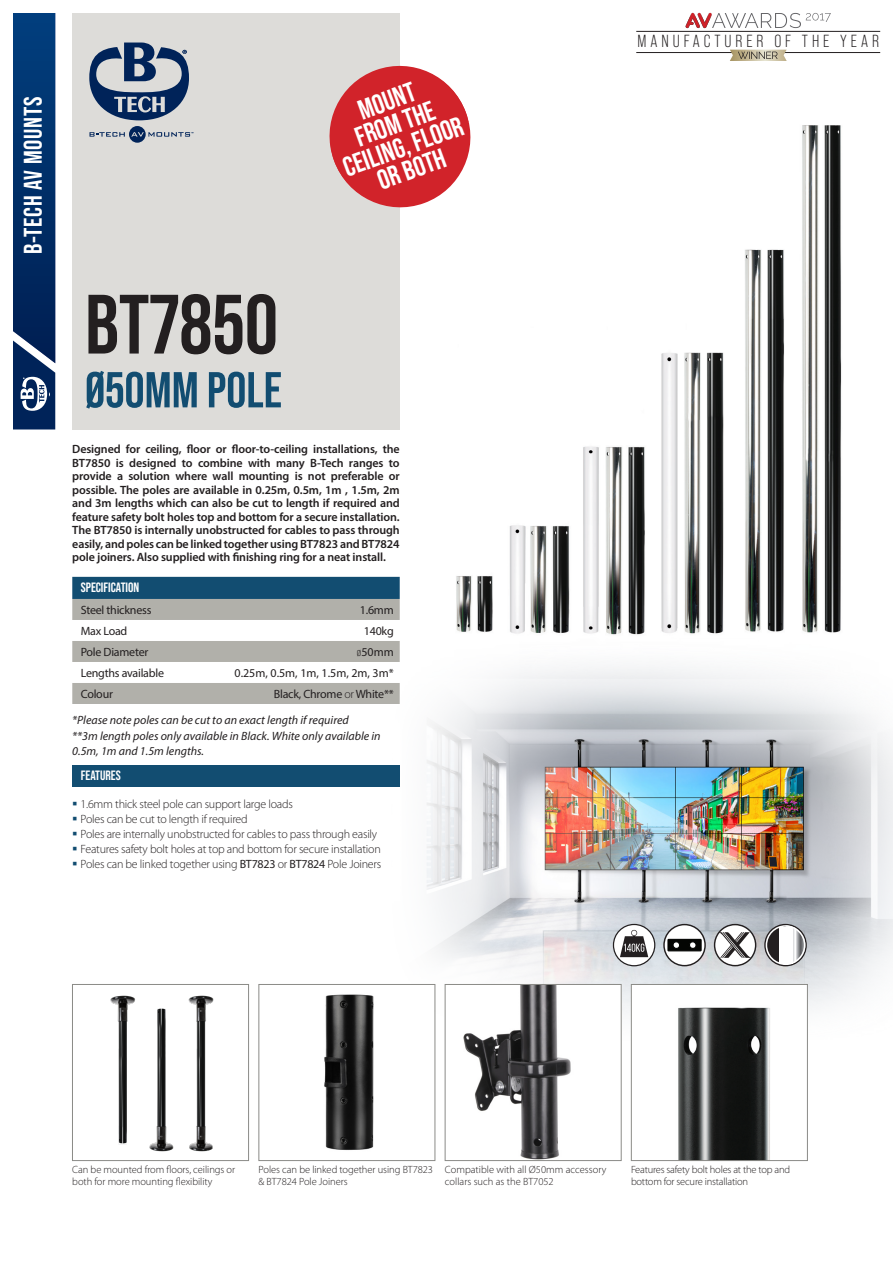
<style>
.page{position:relative;width:893px;height:1263px;background:#fff}
.page>*{position:absolute;margin:0;border:0;box-sizing:border-box;transform-origin:0 0}
.t1{font:700 83.85px "Bebas Neue Pro";color:#231f20}
.t2{font:700 50.4px "Bebas Neue Pro";color:#124d71}
.t3{font:700 27.75px "Bebas Neue Pro";color:#fff}
.t4{font:700 25.5px "Bebas Neue Pro";letter-spacing:.03em;color:#fff}
.t5{font:17.55px "Bebas Neue Pro";letter-spacing:.225em;color:#231f20}
.t6{font:700 13.5px "Bebas Neue Pro";color:#fff}
.t7{font:600 12px/13.5px "Myriad Pro";letter-spacing:-.01em;color:#231f20;text-align:justify}
.t8{font:300 12px "Myriad Pro";letter-spacing:-.02em;color:#231f20}
.t9{font:italic 12px "Myriad Pro";color:#231f20}
.t10{font:12px "Myriad Pro";letter-spacing:-.02em;color:#231f20}
.t11{font:12px "Myriad Pro";color:#231f20}
.t12{font:300 10.5px/12px "Myriad Pro";letter-spacing:-.005em;color:#231f20}
.s1{font-family:"Bebas Neue Pro"}
.s2{font-weight:300}
.s3{font-weight:400}
</style>
<div class="page">
<div style="left:72px;top:6px;width:328px;height:423px;background:#dddcd9"></div>
<svg style="left:89px;top:43px;width:100px;height:77px"></svg>
<svg style="left:90px;top:126px;width:103px;height:17px"></svg>
<svg style="left:13px;top:13px;width:42px;height:416px;background:#0c376d"></svg>
<div style="left:0;top:0;width:893px;height:13px;background:#fff"></div>
<img style="left:456px;top:125px;width:386px;height:510px">
<img style="left:248px;top:667px;width:645px;height:389px">
<svg style="left:72px;top:577px;width:328px;height:127px"></svg>
<svg style="left:329px;top:65px;width:150px;height:151px"></svg>
<img style="left:110px;top:995px;width:104px;height:157px">
<div style="left:72px;top:984px;width:177px;height:177px;border:1px solid #8b8b87"></div>
<div style="left:259px;top:984px;width:176px;height:177px;background:#fff;border:1px solid #8b8b87"></div>
<img style="left:633px;top:986px;width:173px;height:173px">
<div style="left:631px;top:984px;width:177px;height:177px;border:1px solid #8b8b87"></div>
<img style="left:447px;top:986px;width:172px;height:173px">
<div style="left:445px;top:984px;width:176px;height:177px;border:1px solid #8b8b87"></div>
<div style="left:72px;top:765px;width:328px;height:21px;background:#124d71"></div>
<svg style="left:663px;top:924px;width:43px;height:42px"></svg>
<svg style="left:714px;top:924px;width:42px;height:42px"></svg>
<svg style="left:764px;top:924px;width:43px;height:42px"></svg>
<svg style="left:613px;top:924px;width:42px;height:42px"></svg>
<hr style="left:636px;top:31px;width:244px;height:1px;background:#231f20">
<hr style="left:636px;top:52px;width:244px;height:1px;background:#231f20">
<svg style="left:730px;top:50px;width:57px;height:11px"></svg>
<img style="left:685px;top:13px;width:27px;height:15px">
<svg style="left:712px;top:13px;width:119px;height:15px"></svg>
<img style="left:324px;top:994px;width:50px;height:156px">
<h3 class="t4" style="left:18px;top:254px;width:158px;rotate:-90deg">B-TECH AV MOUNTS</h3>
<p class="t1" style="left:85px;top:276px;width:195px">BT7850</p>
<p class="t2" style="left:85px;top:361px;width:198px">Ø50MM POLE</p>
<p class="t3" style="left:354px;top:96px;width:61px;rotate:-20deg">MOUNT</p>
<p class="t3" style="left:351px;top:123px;width:84px;rotate:-20deg">FROM THE</p>
<p class="t3" style="left:339px;top:153px;width:127px;rotate:-20deg">CEILING, FLOOR</p>
<p class="t3" style="left:373px;top:166px;width:72px;rotate:-20deg">OR BOTH</p>
<p class="t7" style="left:72px;top:442px;width:329px">Designed for ceiling, floor or floor-to-ceiling installations, the BT7850 is designed to combine with many B-Tech ranges to provide a solution where wall mounting is not preferable or possible. The poles are available in 0.25m, 0.5m, 1m , 1.5m, 2m and 3m lengths which can also be cut to length if required and feature safety bolt holes top and bottom for a secure installation.<br>The BT7850 is internally unobstructed for cables to pass through easily, and poles can be linked together using BT7823 and BT7824 pole joiners. Also supplied with finishing ring for a neat install.</p>
<p class="t6" style="left:81px;top:580px;width:60px">SPECIFICATION</p>
<p class="t10" style="left:81px;top:602px;width:72px">Steel thickness</p>
<p class="t10" style="left:360px;top:602px;width:35px">1.6mm</p>
<p class="t10" style="left:81px;top:623px;width:48px">Max Load</p>
<p class="t10" style="left:364px;top:623px;width:31px">140kg</p>
<p class="t10" style="left:81px;top:644px;width:69px">Pole Diameter</p>
<p class="t10" style="left:357px;top:644px;width:38px"><span class="s1">ø</span>50mm</p>
<p class="t10" style="left:81px;top:665px;width:85px">Lengths available</p>
<p class="t11" style="left:235px;top:665px;width:161px">0.25m, 0.5m, 1m, 1.5m, 2m, 3m*</p>
<p class="t10" style="left:81px;top:686px;width:34px">Colour</p>
<p class="t10" style="left:274px;top:686px;width:121px">Black, Chrome <span class="s2">or</span> White**</p>
<p class="t9" style="left:72px;top:713px;width:278px">*Please note poles can be cut to an exact length if required</p>
<p class="t9" style="left:72px;top:729px;width:310px">**3m length poles only available in Black. White only available in</p>
<p class="t9" style="left:72px;top:743px;width:133px">0.5m, 1m and 1.5m lengths.</p>
<p class="t6" style="left:81px;top:768px;width:41px">FEATURES</p>
<p class="t8" style="left:81px;top:797px;width:214px">1.6mm thick steel pole can support large loads</p>
<p class="t8" style="left:81px;top:812px;width:169px">Poles can be cut to length if required</p>
<p class="t8" style="left:81px;top:827px;width:298px">Poles are internally unobstructed for cables to pass through easily</p>
<p class="t8" style="left:81px;top:842px;width:302px">Features safety bolt holes at top and bottom for secure installation</p>
<p class="t8" style="left:81px;top:857px;width:302px">Poles can be linked together using <span class="s3">BT7823</span> or <span class="s3">BT7824</span> Pole Joiners</p>
<p class="t5" style="left:637px;top:31px;width:243px">MANUFACTURER OF THE YEAR</p>
<p class="t12" style="left:72px;top:1163px;width:164px">Can be mounted from floors, ceilings or both for more mounting flexibility</p>
<p class="t12" style="left:259px;top:1163px;width:176px">Poles can be linked together using BT7823 &amp; BT7824 Pole Joiners</p>
<p class="t12" style="left:631px;top:1163px;width:161px">Features safety bolt holes at the top and bottom for secure installation</p>
<p class="t12" style="left:445px;top:1163px;width:163px">Compatible with all Ø50mm accessory collars such as the BT7052</p>
</div>
